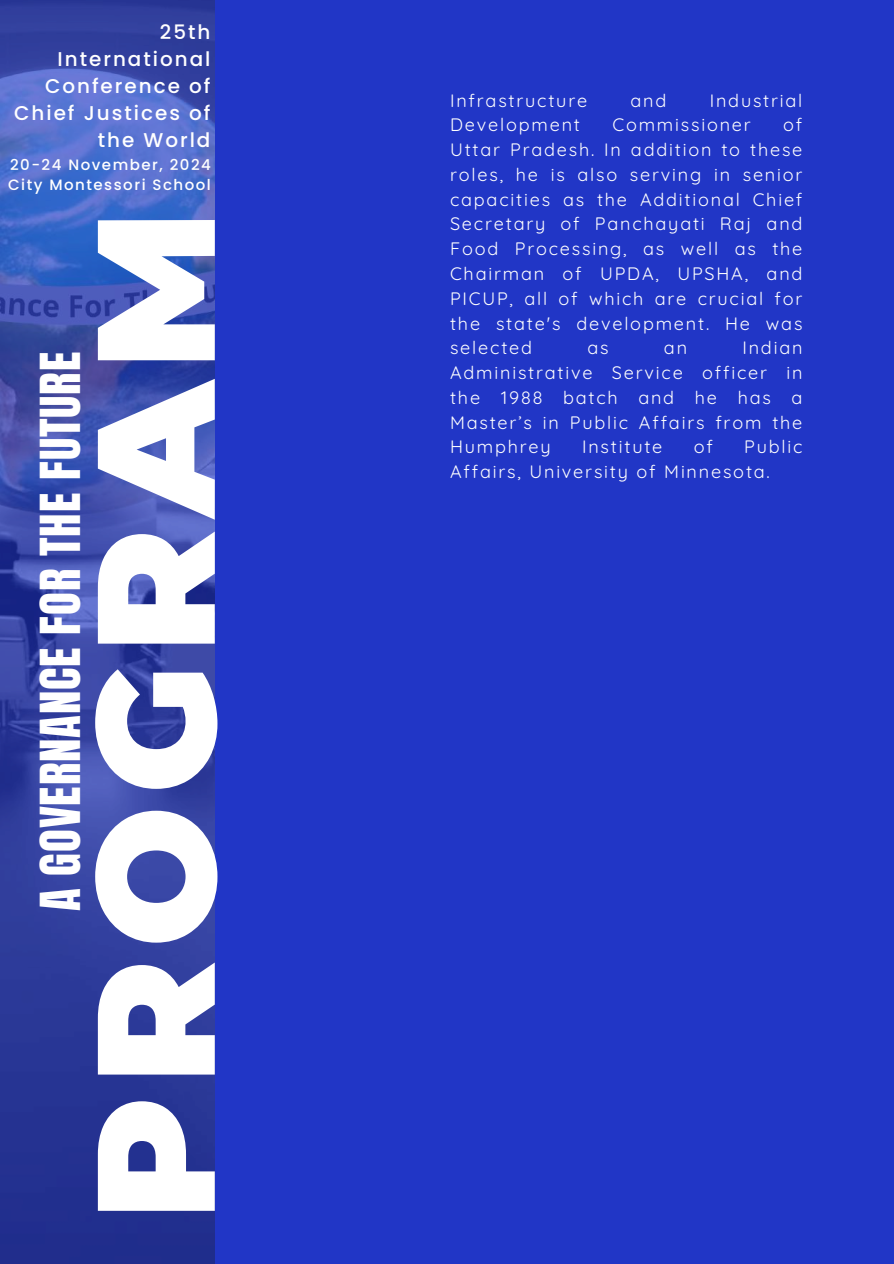
<style>
.page{position:relative;width:894px;height:1264px;background:#fff}
.page>*{position:absolute;margin:0;border:0;box-sizing:border-box;transform-origin:0 0}
.t1{font:900 166.95px "Montserrat";letter-spacing:.075em;color:#fff}
.t2{font:46.8px "Anton";letter-spacing:.02em;color:#fff}
.t3{font:500 19.95px/27px "Poppins";letter-spacing:.1em;color:#fff;text-align:right}
.t4{font:18px/24.8px "Quicksand";letter-spacing:.1em;color:#fff;text-align:justify}
.t5{font:500 15px/20.2px "Poppins";letter-spacing:.1em;color:#fff}
</style>
<div class="page">
<svg style="left:0;top:0;width:215px;height:1263px;background:#3849a7"></svg>
<div style="left:215px;top:0;width:678px;height:1263px;background:#2136c6"></div>
<p class="t3" style="left:14px;top:19px;width:198px">25th<br>International<br>Conference of<br>Chief Justices of the World</p>
<p class="t5" style="left:8px;top:154px;width:204px">20-24 November, 2024<br>City Montessori School</p>
<h1 class="t1" style="left:53px;top:1220px;width:1011px;rotate:-90deg">PROGRAM</h1>
<h2 class="t2" style="left:27px;top:911px;width:561px;rotate:-90deg">A GOVERNANCE FOR THE FUTURE</h2>
<p class="t4" style="left:450px;top:87px;width:139px">Infrastructure</p>
<p class="t4" style="left:630px;top:87px;width:37px">and</p>
<p class="t4" style="left:709px;top:87px;width:94px">Industrial</p>
<p class="t4" style="left:450px;top:112px;width:131px">Development</p>
<p class="t4" style="left:612px;top:112px;width:140px">Commissioner</p>
<p class="t4" style="left:450px;top:112px;width:354px;text-indent:333px">of Uttar Pradesh. In addition to these roles, he is also serving in senior capacities as the Additional Chief Secretary of Panchayati Raj and Food Processing, as well as the Chairman of UPDA, UPSHA, and PICUP, all of which are crucial for the state's development. He was selected</p>
<p class="t4" style="left:450px;top:335px;width:354px;text-indent:292px">Indian Administrative Service officer in the 1988 batch and he has a Master’s in Public Affairs from the Humphrey</p>
<p class="t4" style="left:587px;top:335px;width:23px">as</p>
<p class="t4" style="left:663px;top:335px;width:25px">an</p>
<p class="t4" style="left:450px;top:434px;width:354px;text-indent:294px">Public<br>Affairs, University of Minnesota.</p>
<p class="t4" style="left:582px;top:434px;width:82px">Institute</p>
<p class="t4" style="left:693px;top:434px;width:21px">of</p>
</div>
